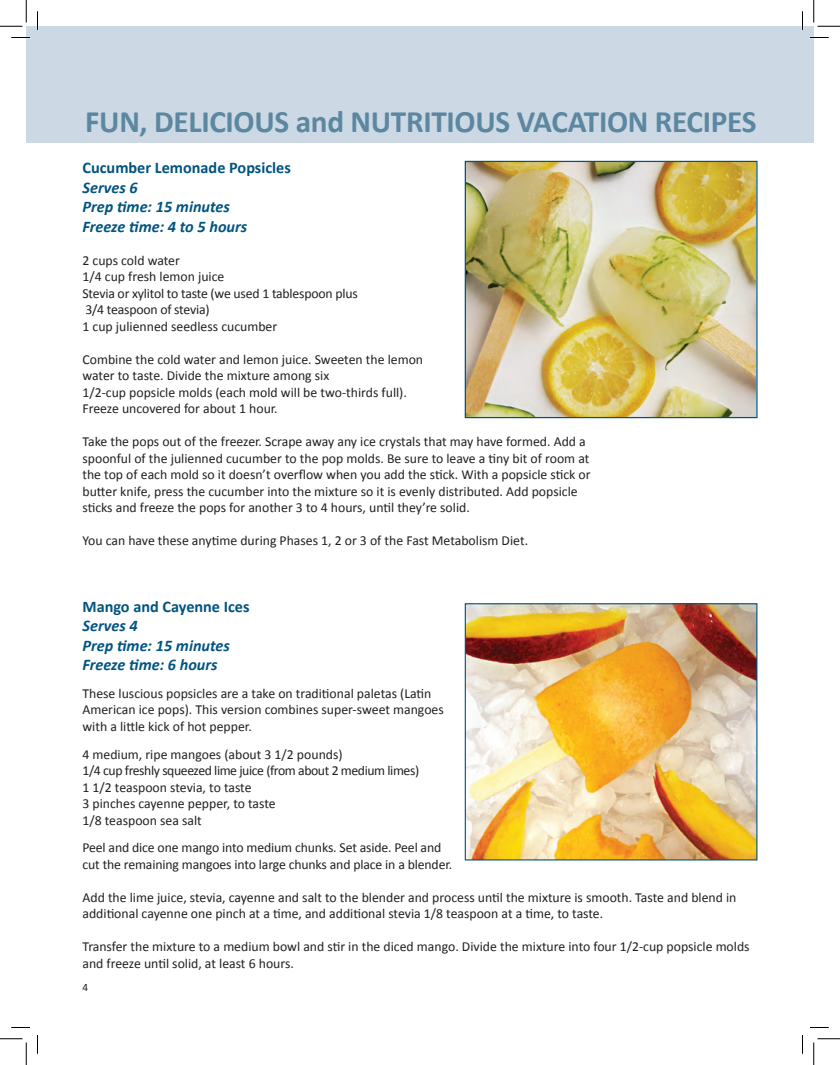
<style>
.page{position:relative;width:840px;height:1065px;background:#fff}
.page>*{position:absolute;margin:0;border:0;box-sizing:border-box;transform-origin:0 0}
.t1{font:700 31.25px "Calibri";letter-spacing:-.01em;color:#5c87a1}
.t2{font:italic 700 16.25px/19.5px "Calibri";color:#005480}
.t3{font:700 16.25px "Calibri";color:#005480}
.t4{font:13.75px/16.5px "Calibri";color:#231f20}
.t5{font:11.25px "Calibri";color:#231f20}
</style>
<div class="page">
<div style="left:792px;top:26px;width:22px;height:117px;background:#ccd9e4"></div>
<div style="left:26px;top:26px;width:786px;height:117px;background:#ccd9e4"></div>
<img style="left:467px;top:163px;width:288px;height:253px">
<div style="left:465px;top:161px;width:293px;height:257px;border:1px solid #005480"></div>
<img style="left:467px;top:605px;width:288px;height:254px">
<div style="left:465px;top:603px;width:292px;height:258px;border:1px solid #005480"></div>
<svg style="left:11px;top:37px;width:19px;height:1px"></svg>
<svg style="left:810px;top:37px;width:19px;height:1px"></svg>
<svg style="left:11px;top:1027px;width:19px;height:1px"></svg>
<svg style="left:810px;top:1027px;width:19px;height:1px"></svg>
<svg style="left:37px;top:11px;width:1px;height:19px"></svg>
<svg style="left:37px;top:1035px;width:1px;height:19px"></svg>
<svg style="left:802px;top:11px;width:1px;height:19px"></svg>
<svg style="left:802px;top:1035px;width:1px;height:19px"></svg>
<svg style="left:0;top:0;width:27px;height:27px"></svg>
<svg style="left:0;top:1039px;width:27px;height:26px"></svg>
<svg style="left:814px;top:0;width:26px;height:27px"></svg>
<svg style="left:814px;top:1039px;width:26px;height:26px"></svg>
<h1 class="t1" style="left:85px;top:102px;width:673px">FUN, DELICIOUS and NUTRITIOUS VACATION RECIPES</h1>
<p class="t3" style="left:82px;top:158px;width:210px">Cucumber Lemonade Popsicles</p>
<p class="t2" style="left:82px;top:177px;width:166px">Serves 6<br>Prep time: 15 minutes<br>Freeze time: 4 to 5 hours</p>
<p class="t4" style="left:82px;top:251px;width:277px">2 cups cold water<br>1/4 cup fresh lemon juice<br>Stevia or xylitol to taste (we used 1 tablespoon plus<br>3/4 teaspoon of stevia)<br>1 cup julienned seedless cucumber</p>
<p class="t4" style="left:82px;top:350px;width:342px">Combine the cold water and lemon juice. Sweeten the lemon water to taste. Divide the mixture among six<br>1/2-cup popsicle molds (each mold will be two-thirds full).<br>Freeze uncovered for about 1 hour.</p>
<p class="t4" style="left:82px;top:433px;width:510px">Take the pops out of the freezer. Scrape away any ice crystals that may have formed. Add a spoonful of the julienned cucumber to the pop molds. Be sure to leave a tiny bit of room at the top of each mold so it doesn’t overflow when you add the stick. With a popsicle stick or butter knife, press the cucumber into the mixture so it is evenly distributed. Add popsicle sticks and freeze the pops for another 3 to 4 hours, until they’re solid.</p>
<p class="t4" style="left:82px;top:532px;width:447px">You can have these anytime during Phases 1, 2 or 3 of the Fast Metabolism Diet.</p>
<p class="t3" style="left:82px;top:596px;width:169px">Mango and Cayenne Ices</p>
<p class="t2" style="left:82px;top:615px;width:149px">Serves 4<br>Prep time: 15 minutes<br>Freeze time: 6 hours</p>
<p class="t4" style="left:82px;top:684px;width:363px">These luscious popsicles are a take on traditional paletas (Latin<br>American ice pops). This version combines super-sweet mangoes with a little kick of hot pepper.</p>
<p class="t4" style="left:82px;top:745px;width:338px">4 medium, ripe mangoes (about 3 1/2 pounds)<br>1/4 cup freshly squeezed lime juice (from about 2 medium limes)<br>1 1/2 teaspoon stevia, to taste<br>3 pinches cayenne pepper, to taste<br>1/8 teaspoon sea salt</p>
<p class="t4" style="left:82px;top:839px;width:371px">Peel and dice one mango into medium chunks. Set aside. Peel and cut the remaining mangoes into large chunks and place in a blender.</p>
<p class="t4" style="left:82px;top:888px;width:655px">Add the lime juice, stevia, cayenne and salt to the blender and process until the mixture is smooth. Taste and blend in additional cayenne one pinch at a time, and additional stevia 1/8 teaspoon at a time, to taste.</p>
<p class="t4" style="left:82px;top:938px;width:669px">Transfer the mixture to a medium bowl and stir in the diced mango. Divide the mixture into four 1/2-cup popsicle molds and freeze until solid, at least 6 hours.</p>
<p class="t5" style="left:82px;top:980px;width:7px">4</p>
</div>
